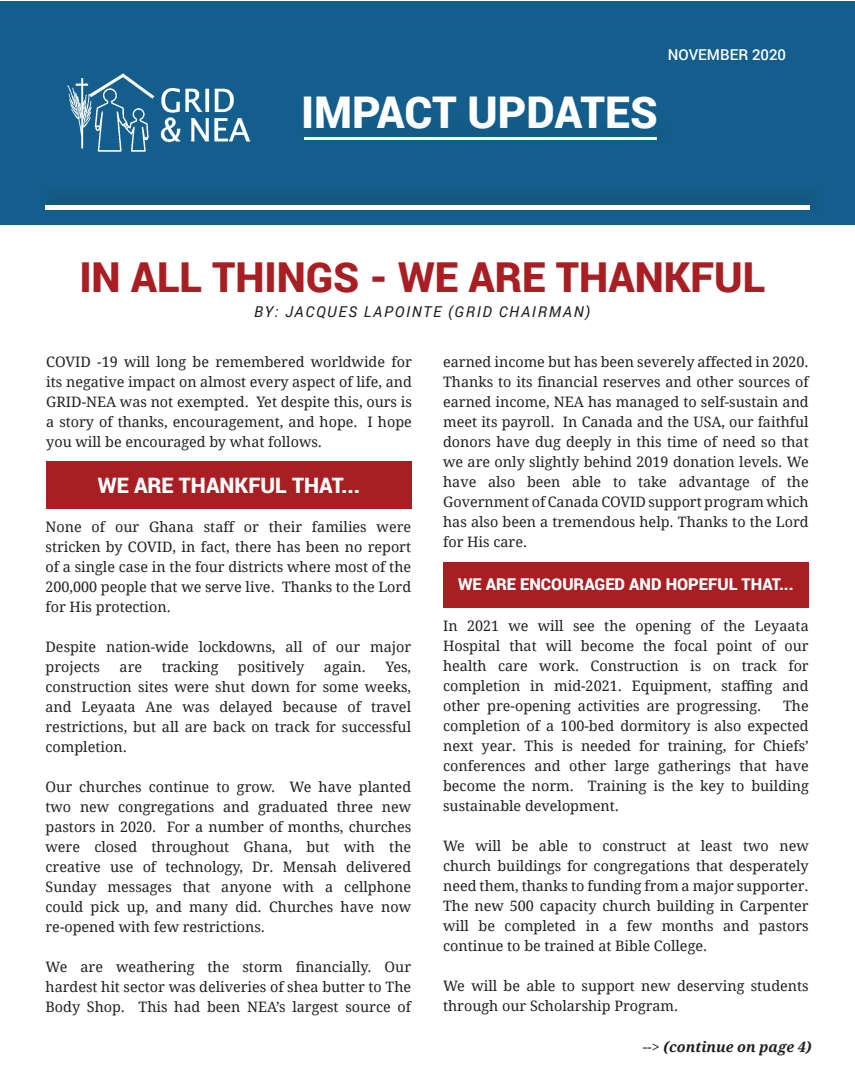
<style>
.page{position:relative;width:855px;height:1080px;background:#fff}
.page>*{position:absolute;margin:0;border:0;box-sizing:border-box;transform-origin:0 0}
.Body_Text{font:900 43.75px "Roboto";color:#fff}
.Body_Text-2{font:900 41.25px "Roboto";color:#a81e23}
.Body_Text-3{font:900 21.25px "Roboto";color:#fff}
.Body_Text-4{font:900 16.25px "Roboto";color:#fff}
.Body_Text-5{font:italic 15px "Roboto";letter-spacing:.11em;color:#231f20}
.Body_Text-6{font:500 15px "Roboto";color:#fff}
.Body_Text-7{font:14.38px/20px "Droid Serif";color:#231f20;text-align:justify}
.Body_Text-8{font:italic 700 14.38px "Droid Serif";color:#231f20}
.s1{font-weight:400;font-style:normal}
</style>
<div class="page">
<div style="left:0;top:1px;width:855px;height:224px;background:#135e8c"></div>
<div style="left:36px;top:185px;width:790px;height:30px;background:#135a86"></div>
<div style="left:45px;top:205px;width:765px;height:5px;background:#fff"></div>
<hr style="left:304px;top:137px;width:353px;height:3px;background:#fff">
<img style="left:68px;top:73px;width:183px;height:79px">
<div style="left:443px;top:562px;width:366px;height:46px;background:#a81e23"></div>
<div style="left:46px;top:461px;width:366px;height:48px;background:#a81e23"></div>
<p class="Body_Text-6" style="left:668px;top:44px;width:120px">NOVEMBER 2020</p>
<p class="Body_Text" style="left:301px;top:82px;width:358px">IMPACT UPDATES</p>
<p class="Body_Text-2" style="left:79px;top:248px;width:687px">IN ALL THINGS - WE ARE THANKFUL</p>
<p class="Body_Text-5" style="left:254px;top:301px;width:338px">BY: JACQUES LAPOINTE (GRID CHAIRMAN)</p>
<p class="Body_Text-7" style="left:46px;top:352px;width:367px">COVID -19 will long be remembered worldwide for its negative impact on almost every aspect of life, and GRID-NEA was not exempted. Yet despite this, ours is a story of thanks, encouragement, and hope. I hope you will be encouraged by what follows.</p>
<p class="Body_Text-7" style="left:443px;top:352px;width:367px">earned income but has been severely affected in 2020.<br>Thanks to its financial reserves and other sources of earned income, NEA has managed to self-sustain and meet its payroll. In Canada and the USA, our faithful donors have dug deeply in this time of need so that we are only slightly behind 2019 donation levels. We</p>
<p class="Body_Text-7" style="left:443px;top:472px;width:367px">have also been able to take advantage of the</p>
<p class="Body_Text-7" style="left:443px;top:492px;width:367px">Government of Canada COVID support program which has also been a tremendous help. Thanks to the Lord for His care.</p>
<p class="Body_Text-3" style="left:98px;top:470px;width:264px">WE ARE THANKFUL THAT...</p>
<p class="Body_Text-7" style="left:46px;top:516px;width:367px">None of our Ghana staff or their families were</p>
<p class="Body_Text-7" style="left:46px;top:536px;width:367px">stricken by COVID, in fact, there has been no report of a single case in the four districts where most of the 200,000 people that we serve live. Thanks to the Lord for His protection.</p>
<p class="Body_Text-7" style="left:46px;top:636px;width:367px">Despite nation-wide lockdowns, all of our major</p>
<p class="Body_Text-7" style="left:46px;top:656px;width:56px">projects</p>
<p class="Body_Text-7" style="left:120px;top:656px;width:24px">are</p>
<p class="Body_Text-7" style="left:162px;top:656px;width:58px">tracking</p>
<p class="Body_Text-7" style="left:238px;top:656px;width:68px">positively</p>
<p class="Body_Text-7" style="left:324px;top:656px;width:43px">again.</p>
<p class="Body_Text-7" style="left:385px;top:656px;width:27px">Yes,</p>
<p class="Body_Text-7" style="left:46px;top:676px;width:367px">construction sites were shut down for some weeks,</p>
<p class="Body_Text-7" style="left:46px;top:696px;width:367px">and Leyaata Ane was delayed because of travel</p>
<p class="Body_Text-7" style="left:46px;top:716px;width:367px">restrictions, but all are back on track for successful completion.</p>
<p class="Body_Text-7" style="left:46px;top:776px;width:367px">Our churches continue to grow. We have planted</p>
<p class="Body_Text-7" style="left:46px;top:796px;width:367px">two new congregations and graduated three new</p>
<p class="Body_Text-7" style="left:46px;top:816px;width:367px">pastors in 2020. For a number of months, churches</p>
<p class="Body_Text-7" style="left:46px;top:836px;width:367px">were closed throughout Ghana, but with the</p>
<p class="Body_Text-7" style="left:46px;top:856px;width:367px">creative use of technology, Dr. Mensah delivered</p>
<p class="Body_Text-7" style="left:46px;top:876px;width:367px">Sunday messages that anyone with a cellphone</p>
<p class="Body_Text-7" style="left:46px;top:896px;width:367px">could pick up, and many did. Churches have now</p>
<p class="Body_Text-7" style="left:46px;top:916px;width:221px">re-opened with few restrictions.</p>
<p class="Body_Text-7" style="left:46px;top:956px;width:367px">We are weathering the storm financially. Our</p>
<p class="Body_Text-7" style="left:46px;top:976px;width:367px">hardest hit sector was deliveries of shea butter to The</p>
<p class="Body_Text-7" style="left:46px;top:996px;width:367px">Body Shop. This had been NEA’s largest source of</p>
<p class="Body_Text-4" style="left:458px;top:573px;width:337px">WE ARE ENCOURAGED AND HOPEFUL THAT...</p>
<p class="Body_Text-7" style="left:443px;top:616px;width:367px">In 2021 we will see the opening of the Leyaata</p>
<p class="Body_Text-7" style="left:443px;top:636px;width:367px">Hospital that will become the focal point of our health care work. Construction is on track for</p>
<p class="Body_Text-7" style="left:443px;top:676px;width:367px">completion in mid-2021. Equipment, staffing and</p>
<p class="Body_Text-7" style="left:443px;top:696px;width:320px">other pre-opening activities are progressing.</p>
<p class="Body_Text-7" style="left:783px;top:696px;width:27px">The</p>
<p class="Body_Text-7" style="left:443px;top:716px;width:367px">completion of a 100-bed dormitory is also expected</p>
<p class="Body_Text-7" style="left:443px;top:736px;width:367px">next year. This is needed for training, for Chiefs’</p>
<p class="Body_Text-7" style="left:443px;top:756px;width:367px">conferences and other large gatherings that have</p>
<p class="Body_Text-7" style="left:443px;top:776px;width:367px">become the norm. Training is the key to building</p>
<p class="Body_Text-7" style="left:443px;top:796px;width:177px">sustainable development.</p>
<p class="Body_Text-7" style="left:443px;top:836px;width:367px">We will be able to construct at least two new</p>
<p class="Body_Text-7" style="left:443px;top:856px;width:367px">church buildings for congregations that desperately</p>
<p class="Body_Text-7" style="left:443px;top:876px;width:367px">need them, thanks to funding from a major supporter.</p>
<p class="Body_Text-7" style="left:443px;top:896px;width:367px">The new 500 capacity church building in Carpenter</p>
<p class="Body_Text-7" style="left:443px;top:916px;width:367px">will be completed in a few months and pastors</p>
<p class="Body_Text-7" style="left:443px;top:936px;width:266px">continue to be trained at Bible College.</p>
<p class="Body_Text-7" style="left:443px;top:976px;width:367px">We will be able to support new deserving students through our Scholarship Program.</p>
<p class="Body_Text-8" style="left:643px;top:1037px;width:170px"><span class="s1">--&gt;</span> (continue on page 4)</p>
</div>
